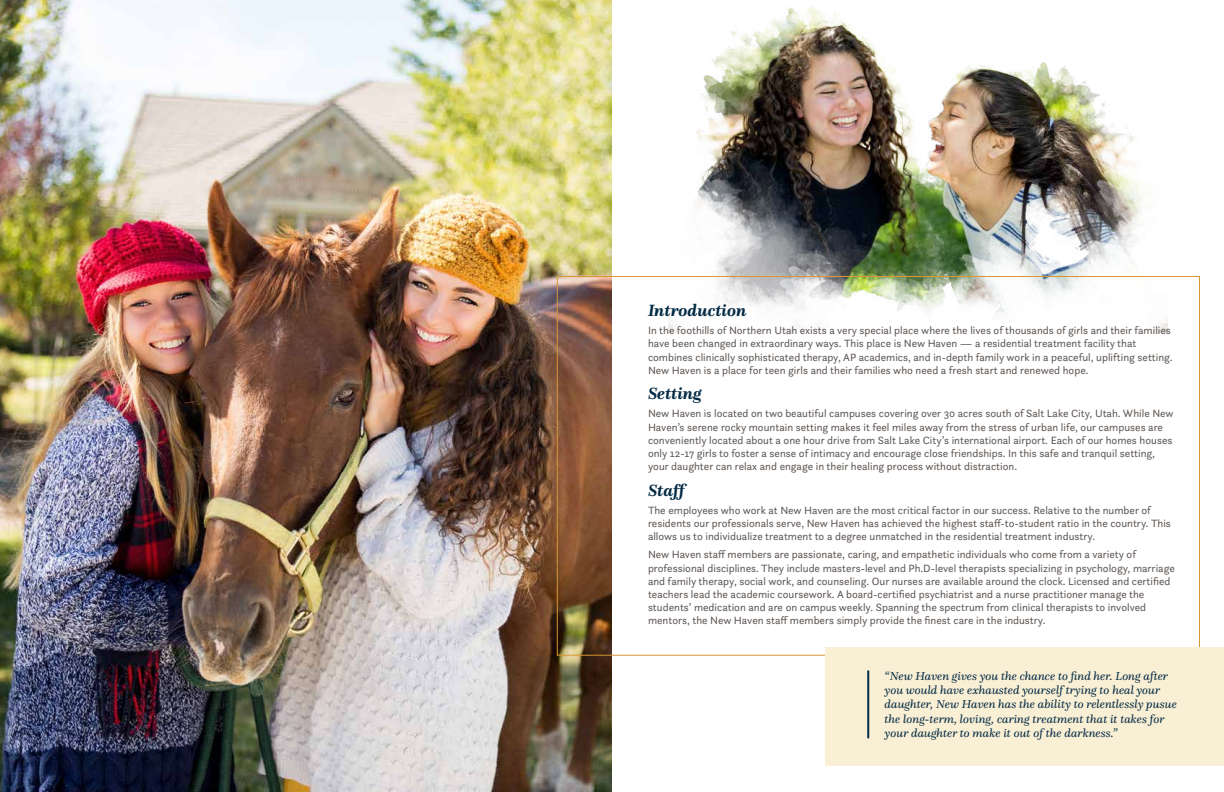
<style>
.page{position:relative;width:1224px;height:792px;background:#fff}
.page>*{position:absolute;margin:0;border:0;box-sizing:border-box;transform-origin:0 0}
.t1{font:italic 700 17px "Questa";color:#042b46}
.t2{font:italic 12px/14.4px "Questa";color:#042b46}
.t3{font:11px/13.2px "Questa Sans";color:#5c5552}
</style>
<div class="page">
<img style="left:668px;top:6px;width:500px;height:327px">
<img style="left:0;top:0;width:612px;height:792px">
<div style="left:826px;top:647px;width:398px;height:119px;background:#f9efd4"></div>
<hr style="left:867px;top:670px;width:2px;height:68px;background:#042b46">
<h1 class="t1" style="left:648px;top:300px;width:100px">Introduction</h1>
<p class="t3" style="left:648px;top:324px;width:526px">In the foothills of Northern Utah exists a very special place where the lives of thousands of girls and their families have been changed in extraordinary ways. This place is New Haven — a residential treatment facility that combines clinically sophisticated therapy, AP academics, and in-depth family work in a peaceful, uplifting setting.<br>New Haven is a place for teen girls and their families who need a fresh start and renewed hope.</p>
<h1 class="t1" style="left:648px;top:383px;width:55px">Setting</h1>
<p class="t3" style="left:648px;top:407px;width:527px">New Haven is located on two beautiful campuses covering over 30 acres south of Salt Lake City, Utah. While New Haven’s serene rocky mountain setting makes it feel miles away from the stress of urban life, our campuses are conveniently located about a one hour drive from Salt Lake City’s international airport. Each of our homes houses only 12-17 girls to foster a sense of intimacy and encourage close friendships. In this safe and tranquil setting, your daughter can relax and engage in their healing process without distraction.</p>
<h1 class="t1" style="left:648px;top:479px;width:44px">Staff</h1>
<p class="t3" style="left:648px;top:503px;width:524px">The employees who work at New Haven are the most critical factor in our success. Relative to the number of residents our professionals serve, New Haven has achieved the highest staff-to-student ratio in the country. This allows us to individualize treatment to a degree unmatched in the residential treatment industry.</p>
<p class="t3" style="left:648px;top:548px;width:528px">New Haven staff members are passionate, caring, and empathetic individuals who come from a variety of professional disciplines. They include masters-level and Ph.D-level therapists specializing in psychology, marriage and family therapy, social work, and counseling. Our nurses are available around the clock. Licensed and certified teachers lead the academic coursework. A board-certified psychiatrist and a nurse practitioner manage the students’ medication and are on campus weekly. Spanning the spectrum from clinical therapists to involved mentors, the New Haven staff members simply provide the finest care in the industry.</p>
<p class="t2" style="left:885px;top:668px;width:294px">“New Haven gives you the chance to find her. Long after you would have exhausted yourself trying to heal your daughter, New Haven has the ability to relentlessly pusue the long-term, loving, caring treatment that it takes for your daughter to make it out of the darkness.”</p>
</div>
